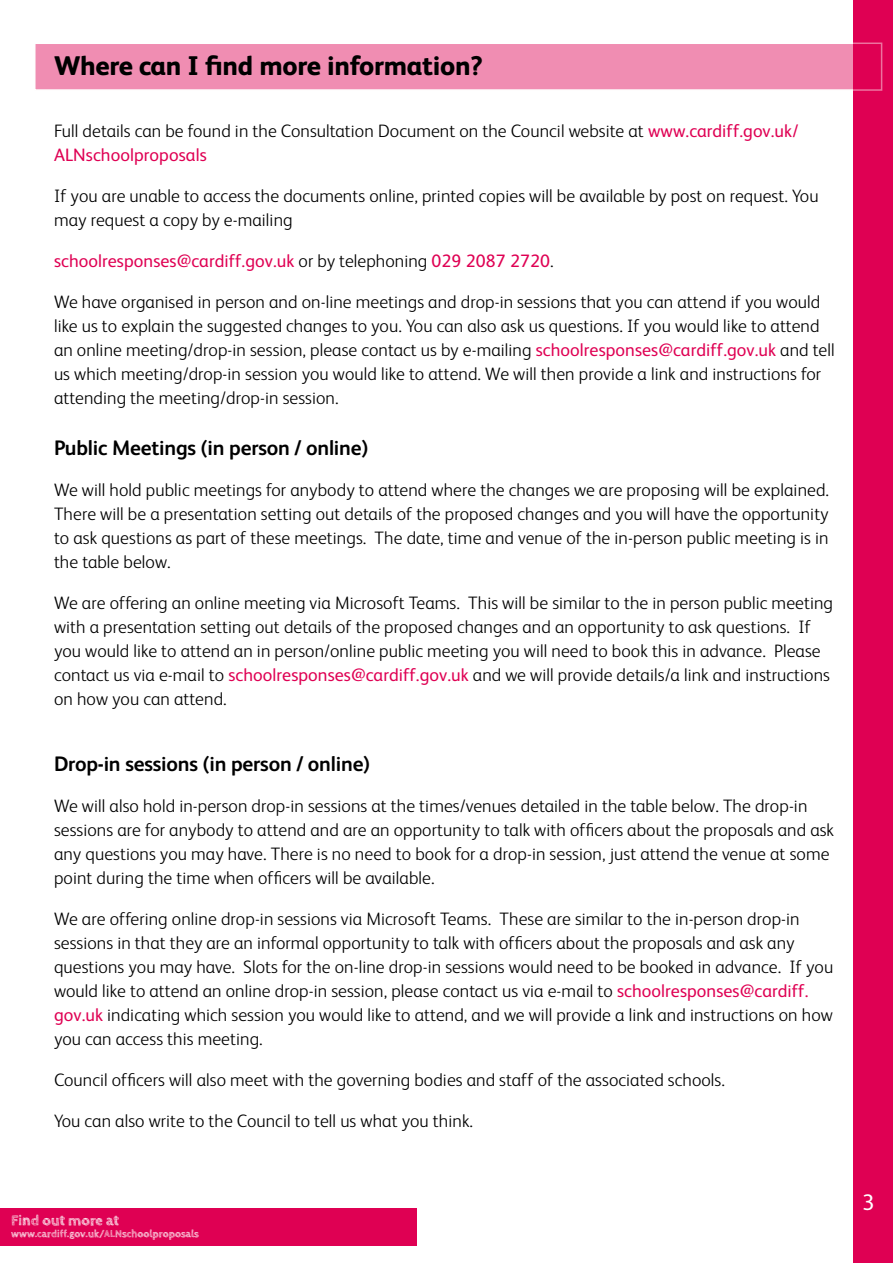
<style>
.page{position:relative;width:893px;height:1263px;background:#fff}
.page>*{position:absolute;margin:0;border:0;box-sizing:border-box;transform-origin:0 0}
.Heading_1{font:800 27px "FS Albert";letter-spacing:-.01em;color:#000}
.t1{font:22.5px "FS Albert";color:#fff}
.Heading_2{font:700 21px "FS Albert";letter-spacing:-.01em;color:#000}
.Body_Text{font:300 18px/24px "FS Albert";letter-spacing:.005em;color:#000}
.Body_Text-2{font:18px "FS Albert";letter-spacing:.005em;color:#df0053}
.t2{font:700 14.85px "Cabin Sketch";letter-spacing:-.005em;color:#fff}
.t3{font:700 10.5px "Cabin Sketch";color:#fff}
.s1{font-weight:400;color:#df0053}
.s2{font-weight:300;color:#000}
</style>
<div class="page">
<div style="left:0;top:1208px;width:417px;height:38px;background:#df0053"></div>
<div style="left:853px;top:0;width:40px;height:1263px;background:#df0053"></div>
<div style="left:34px;top:43px;width:848px;height:48px;background:#f08db2;border:2px solid #fff"></div>
<h1 class="Heading_1" style="left:54px;top:46px;width:430px">Where can I find more information?</h1>
<p class="Body_Text" style="left:54px;top:118px;width:746px">Full details can be found in the Consultation Document on the Council website at <span class="s1">www.cardiff.gov.uk/<br>ALNschoolproposals</span></p>
<p class="Body_Text" style="left:54px;top:183px;width:766px">If you are unable to access the documents online, printed copies will be available by post on request. You may request a copy by e-mailing</p>
<p class="Body_Text-2" style="left:54px;top:249px;width:501px">schoolresponses@cardiff.gov.uk <span class="s2">or by telephoning</span> 029 2087 2720<span class="s2">.</span></p>
<p class="Body_Text" style="left:54px;top:289px;width:782px">We have organised in person and on-line meetings and drop-in sessions that you can attend if you would like us to explain the suggested changes to you. You can also ask us questions. If you would like to attend an online meeting/drop-in session, please contact us by e-mailing <span class="s1">schoolresponses@cardiff.gov.uk</span> and tell us which meeting/drop-in session you would like to attend. We will then provide a link and instructions for attending the meeting/drop-in session.</p>
<p class="Heading_2" style="left:54px;top:433px;width:316px">Public Meetings (in person / online)</p>
<p class="Body_Text" style="left:54px;top:477px;width:777px;text-align:justify">We will hold public meetings for anybody to attend where the changes we are proposing will be explained.<br>There will be a presentation setting out details of the proposed changes and you will have the opportunity to ask questions as part of these meetings. The date, time and venue of the in-person public meeting is in the table below.</p>
<p class="Body_Text" style="left:54px;top:590px;width:780px">We are offering an online meeting via Microsoft Teams. This will be similar to the in person public meeting with a presentation setting out details of the proposed changes and an opportunity to ask questions. If you would like to attend an in person/online public meeting you will need to book this in advance. Please contact us via e-mail to <span class="s1">schoolresponses@cardiff.gov.uk</span> and we will provide details/a link and instructions on how you can attend.</p>
<p class="Heading_2" style="left:54px;top:750px;width:318px">Drop-in sessions (in person / online)</p>
<p class="Body_Text" style="left:54px;top:793px;width:782px">We will also hold in-person drop-in sessions at the times/venues detailed in the table below. The drop-in sessions are for anybody to attend and are an opportunity to talk with officers about the proposals and ask any questions you may have. There is no need to book for a drop-in session, just attend the venue at some point during the time when officers will be available.</p>
<p class="Body_Text" style="left:54px;top:906px;width:781px">We are offering online drop-in sessions via Microsoft Teams. These are similar to the in-person drop-in sessions in that they are an informal opportunity to talk with officers about the proposals and ask any questions you may have. Slots for the on-line drop-in sessions would need to be booked in advance. If you would like to attend an online drop-in session, please contact us via e-mail to <span class="s1">schoolresponses@cardiff. gov.uk</span> indicating which session you would like to attend, and we will provide a link and instructions on how you can access this meeting.</p>
<p class="Body_Text" style="left:54px;top:1067px;width:672px">Council officers will also meet with the governing bodies and staff of the associated schools.</p>
<p class="Body_Text" style="left:54px;top:1108px;width:421px">You can also write to the Council to tell us what you think.</p>
<p class="t2" style="left:11px;top:1212px;width:109px">Find out more at</p>
<p class="t3" style="left:11px;top:1228px;width:189px">www.cardiff.gov.uk/ALNschoolproposals</p>
<p class="t1" style="left:862px;top:1187px;width:14px">3</p>
</div>
